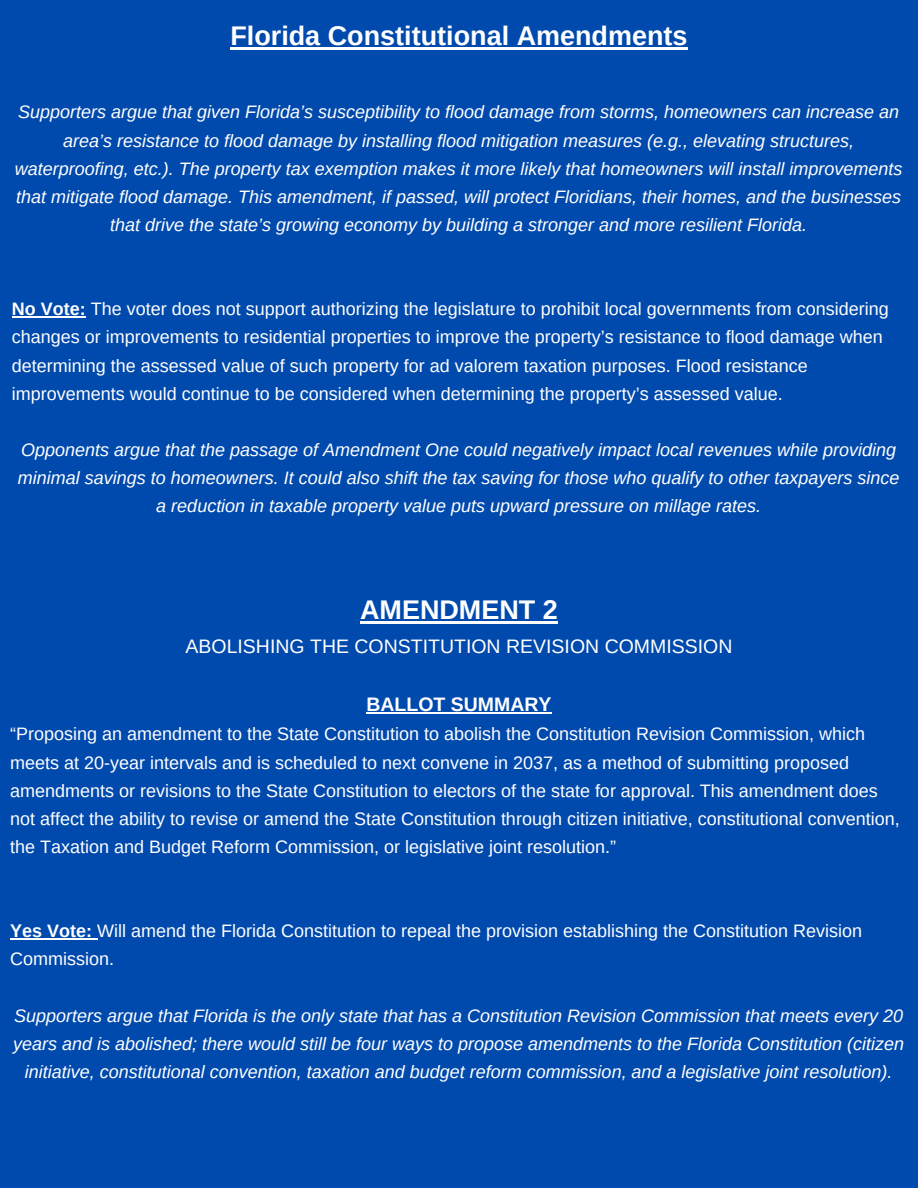
<style>
.page{position:relative;width:918px;height:1188px;background:#004aad}
.page>*{position:absolute;margin:0;border:0;box-sizing:border-box;transform-origin:0 0}
.t1{font:700 27px "Arimo";color:#fff}
.t2{font:19.5px "Arimo";color:#fff}
.t3{font:700 19.5px "Arimo";color:#fff}
.t4{font:italic 18px/28.2px "Arimo";color:#fff;text-align:center}
.t5{font:18px/28.2px "Arimo";color:#fff}
.s1{font-weight:700}
</style>
<div class="page">
<hr style="left:12px;top:316px;width:74px;height:2px;background:#fff">
<hr style="left:230px;top:48px;width:458px;height:2px;background:#fff">
<hr style="left:360px;top:621px;width:198px;height:2px;background:#fff">
<hr style="left:366px;top:712px;width:186px;height:1px;background:#fff">
<hr style="left:10px;top:938px;width:87px;height:2px;background:#fff">
<h1 class="t1" style="left:230px;top:21px;width:459px">Florida Constitutional Amendments</h1>
<p class="t4" style="left:15px;top:98px;width:889px">Supporters argue that given Florida’s susceptibility to flood damage from storms, homeowners can increase an area’s resistance to flood damage by installing flood mitigation measures (e.g., elevating structures, waterproofing, etc.). The property tax exemption makes it more likely that homeowners will install improvements that mitigate flood damage. This amendment, if passed, will protect Floridians, their homes, and the businesses that drive the state’s growing economy by building a stronger and more resilient Florida.</p>
<p class="t5" style="left:12px;top:295px;width:878px"><span class="s1">No Vote:</span> The voter does not support authorizing the legislature to prohibit local governments from considering changes or improvements to residential properties to improve the property’s resistance to flood damage when determining the assessed value of such property for ad valorem taxation purposes. Flood resistance improvements would continue to be considered when determining the property’s assessed value.</p>
<p class="t4" style="left:18px;top:436px;width:883px">Opponents argue that the passage of Amendment One could negatively impact local revenues while providing minimal savings to homeowners. It could also shift the tax saving for those who qualify to other taxpayers since a reduction in taxable property value puts upward pressure on millage rates.</p>
<h1 class="t1" style="left:360px;top:595px;width:199px">AMENDMENT 2</h1>
<p class="t2" style="left:186px;top:635px;width:548px">ABOLISHING THE CONSTITUTION REVISION COMMISSION</p>
<p class="t3" style="left:366px;top:694px;width:187px">BALLOT SUMMARY</p>
<p class="t5" style="left:10px;top:720px;width:891px">“Proposing an amendment to the State Constitution to abolish the Constitution Revision Commission, which meets at 20-year intervals and is scheduled to next convene in 2037, as a method of submitting proposed amendments or revisions to the State Constitution to electors of the state for approval. This amendment does not affect the ability to revise or amend the State Constitution through citizen initiative, constitutional convention, the Taxation and Budget Reform Commission, or legislative joint resolution.”</p>
<p class="t5" style="left:10px;top:917px;width:853px"><span class="s1">Yes Vote:</span> Will amend the Florida Constitution to repeal the provision establishing the Constitution Revision<br>Commission.</p>
<p class="t4" style="left:13px;top:1001px;width:892px">Supporters argue that Florida is the only state that has a Constitution Revision Commission that meets every 20 years and is abolished; there would still be four ways to propose amendments to the Florida Constitution (citizen initiative, constitutional convention, taxation and budget reform commission, and a legislative joint resolution).</p>
</div>
